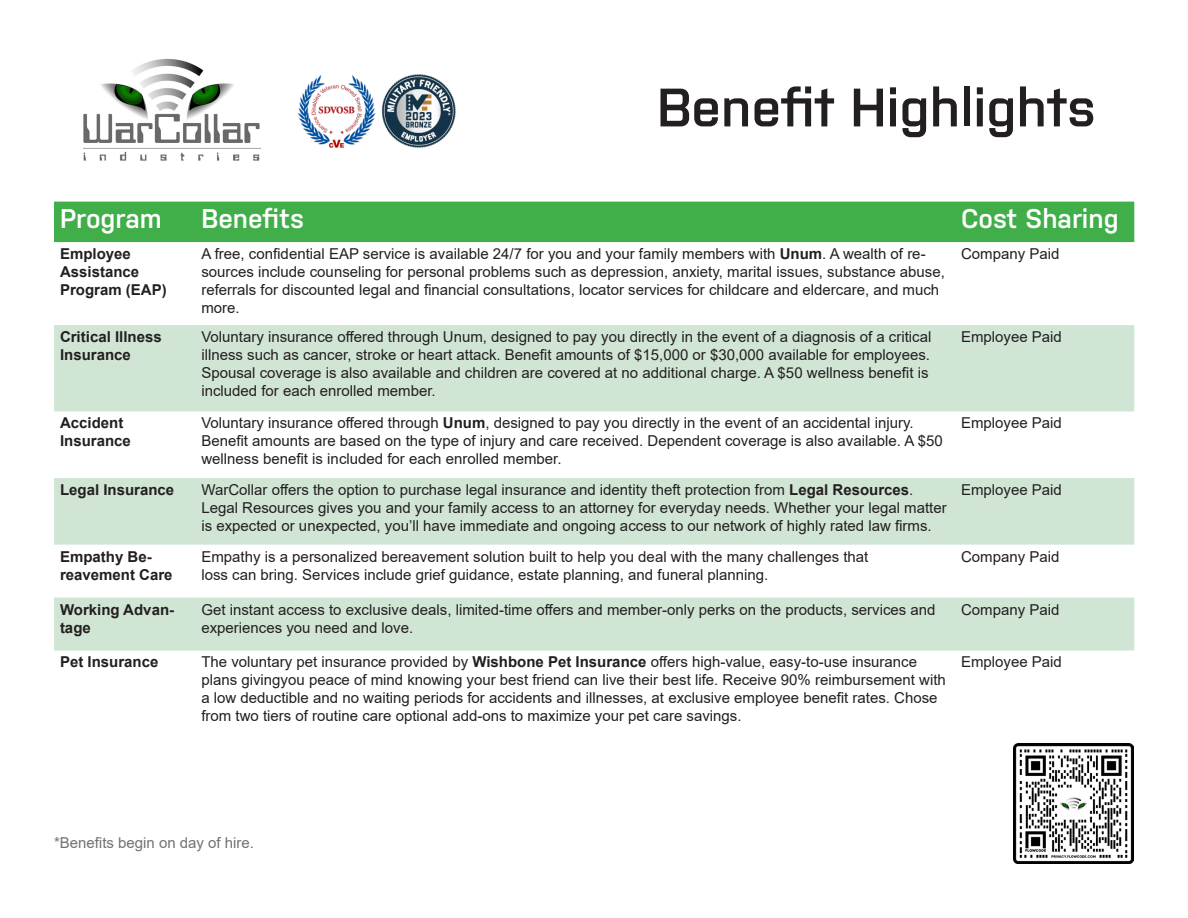
<style>
.page{position:relative;width:1188px;height:918px;background:#fff}
.page>*{position:absolute;margin:0;border:0;box-sizing:border-box;transform-origin:0 0}
.t1{font:600 54px "Purista";color:#231f20}
.t2{font:600 27px "Nudista";color:#fff}
.t3{font:15px/18px "Arial";color:#231f20}
.t4{font:700 15px/18px "Arial";color:#231f20}
.t5{font:15px "Arial";color:#717275}
.s1{font-weight:700}
</style>
<div class="page">
<div style="left:54px;top:202px;width:1080px;height:40px;background:#40ae49"></div>
<svg style="left:54px;top:325px;width:1080px;height:326px;fill:#d1e5d4"></svg>
<img style="left:1014px;top:744px;width:120px;height:120px">
<img style="left:83px;top:58px;width:178px;height:103px">
<img style="left:297px;top:75px;width:79px;height:73px">
<img style="left:381px;top:74px;width:75px;height:74px">
<p class="t1" style="left:657px;top:76px;width:441px">Benefit Highlights</p>
<p class="t2" style="left:60px;top:203px;width:103px">Program</p>
<p class="t2" style="left:201px;top:203px;width:104px">Benefits</p>
<p class="t2" style="left:961px;top:203px;width:159px">Cost Sharing</p>
<p class="t4" style="left:60px;top:245px;width:72px">Employee</p>
<p class="t4" style="left:60px;top:263px;width:81px">Assistance</p>
<p class="t4" style="left:60px;top:281px;width:108px">Program (EAP)</p>
<p class="t3" style="left:201px;top:245px;width:745px">A free, confidential EAP service is available 24/7 for you and your family members with <span class="s1">Unum</span>. A wealth of re&shy;sources include counseling for personal problems such as depression, anxiety, marital issues, substance abuse, referrals for discounted legal and financial consultations, locator services for childcare and eldercare, and much more.</p>
<p class="t3" style="left:961px;top:245px;width:100px">Company Paid</p>
<p class="t4" style="left:60px;top:328px;width:103px">Critical Illness</p>
<p class="t4" style="left:60px;top:346px;width:72px">Insurance</p>
<p class="t4" style="left:60px;top:414px;width:65px">Accident</p>
<p class="t4" style="left:60px;top:432px;width:72px">Insurance</p>
<p class="t3" style="left:201px;top:328px;width:732px">Voluntary insurance offered through Unum, designed to pay you directly in the event of a diagnosis of a critical illness such as cancer, stroke or heart attack. Benefit amounts of $15,000 or $30,000 available for employees.<br>Spousal coverage is also available and children are covered at no additional charge. A $50 wellness benefit is included for each enrolled member.</p>
<p class="t3" style="left:961px;top:328px;width:102px">Employee Paid</p>
<p class="t3" style="left:201px;top:414px;width:743px">Voluntary insurance offered through <span class="s1">Unum</span>, designed to pay you directly in the event of an accidental injury.<br>Benefit amounts are based on the type of injury and care received. Dependent coverage is also available. A $50 wellness benefit is included for each enrolled member.</p>
<p class="t3" style="left:961px;top:414px;width:102px">Employee Paid</p>
<p class="t4" style="left:60px;top:481px;width:116px">Legal Insurance</p>
<p class="t3" style="left:201px;top:481px;width:747px">WarCollar offers the option to purchase legal insurance and identity theft protection from <span class="s1">Legal Resources</span>.<br>Legal Resources gives you and your family access to an attorney for everyday needs. Whether your legal matter is expected or unexpected, you’ll have immediate and ongoing access to our network of highly rated law firms.</p>
<p class="t3" style="left:961px;top:481px;width:102px">Employee Paid</p>
<p class="t4" style="left:60px;top:547px;width:114px">Empathy Be&shy;reavement Care</p>
<p class="t3" style="left:201px;top:547px;width:668px">Empathy is a personalized bereavement solution built to help you deal with the many challenges that</p>
<p class="t3" style="left:961px;top:547px;width:100px">Company Paid</p>
<p class="t3" style="left:201px;top:565px;width:568px">loss can bring. Services include grief guidance, estate planning, and funeral planning.</p>
<p class="t4" style="left:60px;top:600px;width:116px">Working Advan&shy;tage</p>
<p class="t3" style="left:201px;top:600px;width:736px">Get instant access to exclusive deals, limited-time offers and member-only perks on the products, services and experiences you need and love.</p>
<p class="t3" style="left:961px;top:600px;width:100px">Company Paid</p>
<p class="t4" style="left:60px;top:653px;width:100px">Pet Insurance</p>
<p class="t3" style="left:201px;top:653px;width:746px">The voluntary pet insurance provided by <span class="s1">Wishbone Pet Insurance</span> offers high-value, easy-to-use insurance plans givingyou peace of mind knowing your best friend can live their best life. Receive 90% reimbursement with a low deductible and no waiting periods for accidents and illnesses, at exclusive employee benefit rates. Chose from two tiers of routine care optional add-ons to maximize your pet care savings.</p>
<p class="t3" style="left:961px;top:653px;width:102px">Employee Paid</p>
<p class="t5" style="left:54px;top:832px;width:202px">*Benefits begin on day of hire.</p>
</div>
